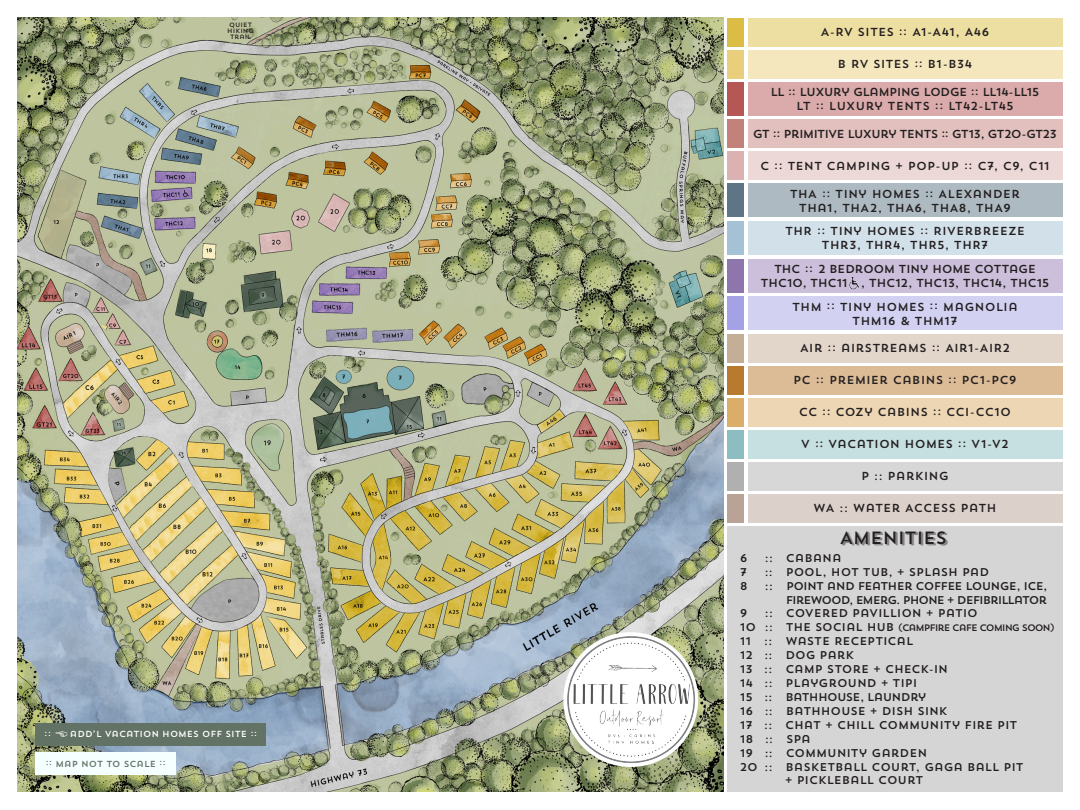
<style>
.page{position:relative;width:1080px;height:810px;background:#fff}
.page>*{position:absolute;margin:0;border:0;box-sizing:border-box;transform-origin:0 0}
.t1{font:17.75px "Trend Sans Four";letter-spacing:-.03em;color:#231f20}
.t2{font:11.5px/13.9px "Trend Sans One";letter-spacing:-.005em;color:#231f20;text-align:center}
.t3{font:11.5px/13.9px "Trend Sans One";letter-spacing:-.05em;color:#231f20;text-align:center}
.t4{font:11.5px/13.9px "Trend Sans One";letter-spacing:-.07em;color:#231f20;text-align:center}
.t5{font:11.5px "Trend Sans One";letter-spacing:-.085em;color:#231f20}
.t6{font:11.25px "Trend Sans One";letter-spacing:-.02em;color:#231f20}
.t7{font:11.25px/13.9px "Trend Sans One";letter-spacing:-.1em;color:#231f20;text-align:right}
.t8{font:11.25px "Trend Sans One";letter-spacing:-.075em;color:#231f20}
.t9{font:9.38px "Trend Sans One";letter-spacing:-.12em;color:#231f20}
.t10{font:8.75px "Trend Sans One";letter-spacing:-.005em;color:#fff}
.t11{font:8.75px "Trend Sans One";letter-spacing:-.005em;color:#627264}
.t12{font:6.25px/6.2px "Trend Sans One";color:#231f20;text-align:center}
.s1{font-size:11.25px}
</style>
<div class="page">
<img style="left:18px;top:18px;width:705px;height:774px">
<img style="left:563px;top:632px;width:135px;height:135px">
<div style="left:727px;top:526px;width:336px;height:266px;background:#d5d5d5"></div>
<div style="left:748px;top:18px;width:315px;height:28px;background:#eddea1"></div>
<div style="left:727px;top:18px;width:17px;height:28px;background:#dbbc44"></div>
<div style="left:748px;top:50px;width:315px;height:28px;background:#f4e7bd"></div>
<div style="left:727px;top:50px;width:17px;height:28px;background:#e9ce7b"></div>
<div style="left:748px;top:120px;width:315px;height:28px;background:#e1c0bd"></div>
<div style="left:727px;top:120px;width:17px;height:28px;background:#c3817c"></div>
<div style="left:748px;top:152px;width:315px;height:28px;background:#edd8d8"></div>
<div style="left:727px;top:152px;width:17px;height:28px;background:#dcb1b1"></div>
<div style="left:748px;top:184px;width:315px;height:33px;background:#aebac2"></div>
<div style="left:727px;top:184px;width:17px;height:33px;background:#5d7584"></div>
<div style="left:748px;top:221px;width:315px;height:34px;background:#d2e0ea"></div>
<div style="left:727px;top:221px;width:17px;height:34px;background:#a5c1d5"></div>
<div style="left:748px;top:366px;width:315px;height:28px;background:#dcbc97"></div>
<div style="left:727px;top:366px;width:17px;height:28px;background:#b87a2f"></div>
<div style="left:748px;top:334px;width:315px;height:28px;background:#e2d6cb"></div>
<div style="left:727px;top:334px;width:17px;height:28px;background:#c5ae98"></div>
<div style="left:748px;top:398px;width:315px;height:28px;background:#ecd6b4"></div>
<div style="left:727px;top:398px;width:17px;height:28px;background:#daae69"></div>
<div style="left:748px;top:296px;width:315px;height:34px;background:#d2d1f2"></div>
<div style="left:727px;top:296px;width:17px;height:34px;background:#a4a2e5"></div>
<div style="left:748px;top:430px;width:315px;height:28px;background:#c6dfe0"></div>
<div style="left:727px;top:430px;width:17px;height:28px;background:#8cbec1"></div>
<div style="left:748px;top:462px;width:315px;height:28px;background:#d7d7d7"></div>
<div style="left:727px;top:462px;width:17px;height:28px;background:#b0b0b0"></div>
<div style="left:748px;top:494px;width:315px;height:28px;background:#dcd1ca"></div>
<div style="left:727px;top:494px;width:17px;height:28px;background:#b9a296"></div>
<div style="left:748px;top:82px;width:315px;height:34px;background:#daabaa"></div>
<div style="left:727px;top:82px;width:17px;height:34px;background:#b45755"></div>
<div style="left:35px;top:752px;width:141px;height:23px;background:#f5ffff"></div>
<div style="left:35px;top:723px;width:231px;height:22px;background:#627264"></div>
<div style="left:748px;top:259px;width:315px;height:34px;background:#ccbfdb"></div>
<div style="left:727px;top:259px;width:17px;height:34px;background:#8e76ac"></div>
<svg style="left:849px;top:276px;width:10px;height:13px"></svg>
<svg style="left:296px;top:327px;width:6px;height:7px"></svg>
<svg style="left:320px;top:457px;width:7px;height:5px"></svg>
<svg style="left:418px;top:432px;width:7px;height:6px"></svg>
<svg style="left:515px;top:390px;width:6px;height:7px"></svg>
<svg style="left:531px;top:447px;width:5px;height:7px"></svg>
<svg style="left:381px;top:513px;width:6px;height:6px"></svg>
<svg style="left:505px;top:562px;width:6px;height:5px"></svg>
<svg style="left:622px;top:429px;width:5px;height:7px"></svg>
<svg style="left:358px;top:350px;width:7px;height:6px"></svg>
<svg style="left:387px;top:244px;width:7px;height:5px"></svg>
<svg style="left:435px;top:133px;width:5px;height:7px"></svg>
<svg style="left:347px;top:88px;width:7px;height:6px"></svg>
<svg style="left:191px;top:109px;width:6px;height:6px"></svg>
<svg style="left:160px;top:261px;width:5px;height:6px"></svg>
<svg style="left:68px;top:430px;width:5px;height:6px"></svg>
<svg style="left:196px;top:617px;width:7px;height:6px"></svg>
<svg style="left:242px;top:553px;width:5px;height:6px"></svg>
<svg style="left:179px;top:452px;width:5px;height:6px"></svg>
<svg style="left:116px;top:359px;width:5px;height:6px"></svg>
<svg style="left:56px;top:308px;width:7px;height:6px"></svg>
<svg style="left:112px;top:505px;width:5px;height:7px"></svg>
<svg style="left:214px;top:217px;width:5px;height:6px"></svg>
<svg style="left:332px;top:144px;width:7px;height:5px"></svg>
<p class="t12" style="left:227px;top:21px;width:28px">QUIET<br>HIKING<br>TRAIL</p>
<p class="t10" style="left:44px;top:727px;width:8px">::</p>
<p class="t10" style="left:70px;top:728px;width:189px">ADD’L VACATION HOMES OFF SITE ::</p>
<p class="t11" style="left:46px;top:758px;width:122px">:: MAP NOT TO SCALE ::</p>
<p class="t2" style="left:820px;top:25px;width:171px">A-RV SITES :: A1-A41, A46</p>
<p class="t2" style="left:838px;top:57px;width:136px">B RV SITES :: B1-B34</p>
<p class="t4" style="left:770px;top:85px;width:271px">LL :: LUXURY GLAMPING LODGE :: LL14-LL15<br>LT :: LUXURY TENTS :: LT42-LT45</p>
<p class="t5" style="left:753px;top:127px;width:306px">GT :: PRIMITIVE LUXURY TENTS :: GT13, GT20-GT23</p>
<p class="t2" style="left:760px;top:159px;width:292px">C :: TENT CAMPING + POP-UP :: C7, C9, C11</p>
<p class="t2" style="left:790px;top:187px;width:232px">THA :: TINY HOMES :: ALEXANDER<br>THA1, THA2, THA6, THA8, THA9</p>
<p class="t2" style="left:785px;top:224px;width:241px">THR :: TINY HOMES :: RIVERBREEZE<br>THR3, THR4, THR5, THR7</p>
<p class="t3" style="left:761px;top:262px;width:291px">THC :: 2 BEDROOM TINY HOME COTTAGE<br>THC10, THC11 , THC12, THC13, THC14, THC15</p>
<p class="t2" style="left:792px;top:299px;width:227px">THM :: TINY HOMES :: MAGNOLIA<br>THM16 &amp; THM17</p>
<p class="t2" style="left:800px;top:341px;width:212px">AIR :: AIRSTREAMS :: AIR1-AIR2</p>
<p class="t2" style="left:793px;top:373px;width:225px">PC :: PREMIER CABINS :: PC1-PC9</p>
<p class="t2" style="left:799px;top:405px;width:214px">CC :: COZY CABINS :: CCI-CC10</p>
<p class="t2" style="left:801px;top:437px;width:210px">V :: VACATION HOMES :: V1-V2</p>
<p class="t2" style="left:861px;top:469px;width:89px">P :: PARKING</p>
<p class="t2" style="left:813px;top:501px;width:185px">WA :: WATER ACCESS PATH</p>
<h1 class="t1" style="left:839px;top:526px;width:109px">AMENITIES</h1>
<p class="t6" style="left:740px;top:551px;width:9px">6</p>
<p class="t6" style="left:765px;top:551px;width:79px">:: CABANA</p>
<p class="t6" style="left:740px;top:565px;width:9px">7</p>
<p class="t6" style="left:764px;top:565px;width:227px">:: POOL, HOT TUB, + SPLASH PAD</p>
<p class="t6" style="left:740px;top:578px;width:10px">8</p>
<p class="t7" style="left:765px;top:579px;width:285px">:: POINT AND FEATHER COFFEE LOUNGE, ICE,<br>FIREWOOD, EMERG. PHONE + DEFIBRILLATOR</p>
<p class="t6" style="left:740px;top:606px;width:9px">9</p>
<p class="t6" style="left:765px;top:606px;width:215px">:: COVERED PAVILLION + PATIO</p>
<p class="t9" style="left:740px;top:622px;width:316px"><span class="s1">10 :: THE SOCIAL HUB</span> (CAMPFIRE CAFE COMING SOON)</p>
<p class="t6" style="left:740px;top:634px;width:175px">11 :: WASTE RECEPTICAL</p>
<p class="t6" style="left:740px;top:648px;width:116px">12 :: DOG PARK</p>
<p class="t6" style="left:740px;top:662px;width:210px">13 :: CAMP STORE + CHECK-IN</p>
<p class="t6" style="left:740px;top:676px;width:179px">14 :: PLAYGROUND + TIPI</p>
<p class="t8" style="left:740px;top:690px;width:188px">15 :: BATHHOUSE, LAUNDRY</p>
<p class="t6" style="left:740px;top:704px;width:210px">16 :: BATHHOUSE + DISH SINK</p>
<p class="t6" style="left:740px;top:718px;width:279px">17 :: CHAT + CHILL COMMUNITY FIRE PIT</p>
<p class="t6" style="left:740px;top:732px;width:73px">18 :: SPA</p>
<p class="t6" style="left:740px;top:745px;width:189px">19 :: COMMUNITY GARDEN</p>
<p class="t6" style="left:740px;top:759px;width:286px">20 :: BASKETBALL COURT, GAGA BALL PIT</p>
<p class="t6" style="left:785px;top:773px;width:140px">+ PICKLEBALL COURT</p>
</div>
